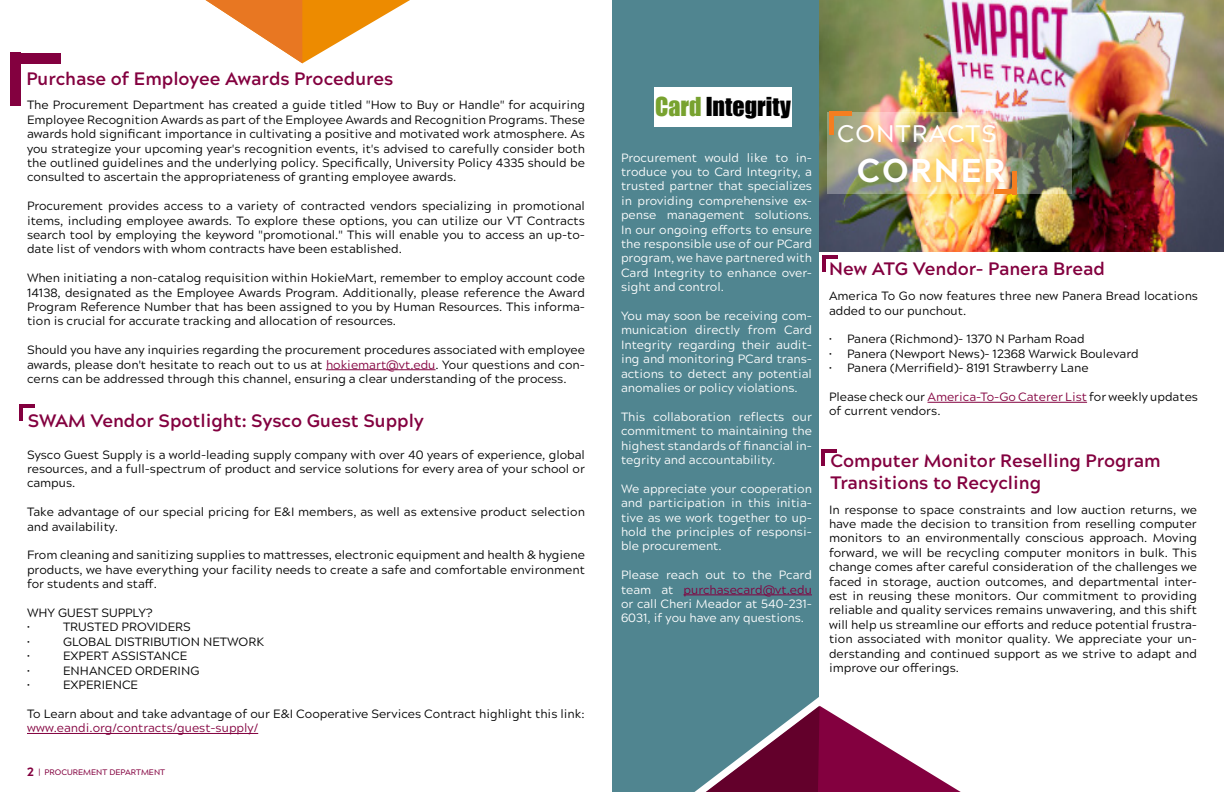
<style>
.page{position:relative;width:1224px;height:792px;background:#fff}
.page>*{position:absolute;margin:0;border:0;box-sizing:border-box;transform-origin:0 0}
.t1{font:800 33px "Acherus Grotesque";letter-spacing:.05em;color:#fff}
.t2{font:24px "Impact";color:#000}
.t3{font:500 24px "Acherus Grotesque";letter-spacing:.05em;color:#fff}
.t4{font:700 18px/21.6px "Acherus Grotesque";color:#83003f}
.t5{font:12px/14.4px "Acherus Grotesque";color:#000;text-align:justify}
.t6{font:12px/14.4px "Acherus Grotesque";color:#fff;text-align:justify}
.t7{font:12px "Acherus Grotesque";color:#83003f}
.t8{font:500 8px "Acherus Grotesque";color:#83003f}
.s1{color:#83003f}
.s2{font-weight:800;font-size:12px}
.s3{color:#78a22f}
</style>
<div class="page">
<img style="left:819px;top:0;width:405px;height:252px">
<img style="left:827px;top:112px;width:245px;height:82px">
<hr style="left:829px;top:111px;width:4px;height:24px;background:#f57e20">
<div style="left:829px;top:111px;width:22px;height:5px;background:#f57e20"></div>
<hr style="left:1013px;top:171px;width:4px;height:24px;background:#f57e20">
<div style="left:995px;top:189px;width:22px;height:5px;background:#f57e20"></div>
<div style="left:612px;top:0;width:207px;height:792px;background:#508590"></div>
<svg style="left:706px;top:706px;width:255px;height:86px"></svg>
<svg style="left:206px;top:0;width:204px;height:63px"></svg>
<hr style="left:822px;top:256px;width:4px;height:16px;background:#83003f">
<hr style="left:822px;top:256px;width:16px;height:3px;background:#83003f">
<div style="left:11px;top:53px;width:10px;height:53px;background:#83003f"></div>
<div style="left:11px;top:53px;width:50px;height:11px;background:#83003f"></div>
<hr style="left:326px;top:369px;width:110px;height:1px;background:#83003f">
<div style="left:654px;top:87px;width:138px;height:40px;background:#fff"></div>
<hr style="left:684px;top:595px;width:128px;height:1px;background:#83003f">
<hr style="left:19px;top:405px;width:3px;height:16px;background:#83003f">
<hr style="left:19px;top:405px;width:16px;height:3px;background:#83003f">
<hr style="left:27px;top:733px;width:231px;height:1px;background:#83003f">
<hr style="left:928px;top:402px;width:159px;height:1px;background:#83003f">
<hr style="left:821px;top:449px;width:3px;height:16px;background:#83003f">
<hr style="left:821px;top:449px;width:16px;height:3px;background:#83003f">
<h3 class="t4" style="left:26px;top:67px;width:369px">Purchase of Employee Awards Procedures</h3>
<p class="t5" style="left:27px;top:97px;width:560px">The Procurement Department has created a guide titled "How to Buy or Handle" for acquiring Employee Recognition Awards as part of the Employee Awards and Recognition Programs. These awards hold significant importance in cultivating a positive and motivated work atmosphere. As you strategize your upcoming year's recognition events, it's advised to carefully consider both the outlined guidelines and the underlying policy. Specifically, University Policy 4335 should be consulted to ascertain the appropriateness of granting employee awards.</p>
<p class="t5" style="left:27px;top:198px;width:560px">Procurement provides access to a variety of contracted vendors specializing in promotional items, including employee awards. To explore these options, you can utilize our VT Contracts search tool by employing the keyword "promotional." This will enable you to access an up-to&shy;date list of vendors with whom contracts have been established.</p>
<p class="t5" style="left:27px;top:270px;width:560px">When initiating a non-catalog requisition within HokieMart, remember to employ account code 14138, designated as the Employee Awards Program. Additionally, please reference the Award Program Reference Number that has been assigned to you by Human Resources. This informa&shy;tion is crucial for accurate tracking and allocation of resources.</p>
<p class="t5" style="left:27px;top:342px;width:560px">Should you have any inquiries regarding the procurement procedures associated with employee awards, please don't hesitate to reach out to us at <span class="s1">hokiemart@vt.edu</span>. Your questions and con&shy;cerns can be addressed through this channel, ensuring a clear understanding of the process.</p>
<h3 class="t4" style="left:28px;top:409px;width:397px">SWAM Vendor Spotlight: Sysco Guest Supply</h3>
<p class="t5" style="left:27px;top:447px;width:560px">Sysco Guest Supply is a world-leading supply company with over 40 years of experience, global resources, and a full-spectrum of product and service solutions for every area of your school or campus.</p>
<p class="t5" style="left:27px;top:504px;width:560px">Take advantage of our special pricing for E&amp;I members, as well as extensive product selection and availability.</p>
<p class="t5" style="left:27px;top:547px;width:559px">From cleaning and sanitizing supplies to mattresses, electronic equipment and health &amp; hygiene products, we have everything your facility needs to create a safe and comfortable environment for students and staff.</p>
<p class="t5" style="left:27px;top:605px;width:127px">WHY GUEST SUPPLY? •</p>
<p class="t5" style="left:63px;top:619px;width:129px">TRUSTED PROVIDERS</p>
<p class="t5" style="left:27px;top:634px;width:4px">•</p>
<p class="t5" style="left:63px;top:634px;width:203px">GLOBAL DISTRIBUTION NETWORK</p>
<p class="t5" style="left:27px;top:648px;width:4px">•</p>
<p class="t5" style="left:63px;top:648px;width:126px">EXPERT ASSISTANCE</p>
<p class="t5" style="left:27px;top:663px;width:4px">•</p>
<p class="t5" style="left:63px;top:663px;width:138px">ENHANCED ORDERING</p>
<p class="t5" style="left:27px;top:677px;width:4px">•</p>
<p class="t5" style="left:63px;top:677px;width:77px">EXPERIENCE</p>
<p class="t5" style="left:27px;top:706px;width:559px">To Learn about and take advantage of our E&amp;I Cooperative Services Contract highlight this link:</p>
<p class="t7" style="left:27px;top:718px;width:233px">www.eandi.org/contracts/guest-supply/</p>
<p class="t8" style="left:27px;top:765px;width:140px"><span class="s2">2</span> | PROCUREMENT DEPARTMENT</p>
<h2 class="t2" style="left:655px;top:88px;width:137px"><span class="s3">Card</span> Integrity</h2>
<p class="t6" style="left:621px;top:150px;width:192px">Procurement would like to in&shy;troduce you to Card Integrity, a trusted partner that specializes in providing comprehensive ex&shy;pense management solutions.<br>In our ongoing efforts to ensure the responsible use of our PCard program, we have partnered with Card Integrity to enhance over&shy;sight and control.</p>
<p class="t6" style="left:621px;top:308px;width:192px">You may soon be receiving com&shy;munication directly from Card Integrity regarding their audit&shy;ing and monitoring PCard trans&shy;actions to detect any potential anomalies or policy violations.</p>
<p class="t6" style="left:621px;top:409px;width:192px">This collaboration reflects our commitment to maintaining the highest standards of financial in&shy;tegrity and accountability.</p>
<p class="t6" style="left:621px;top:481px;width:192px">We appreciate your cooperation and participation in this initia&shy;tive as we work together to up&shy;hold the principles of responsi&shy;ble procurement.</p>
<p class="t6" style="left:621px;top:567px;width:193px">Please reach out to the Pcard team at <span class="s1">purchasecard@vt.edu </span>or call Cheri Meador at 540-231- 6031, if you have any questions.</p>
<h2 class="t3" style="left:837px;top:114px;width:161px">CONTRACTS</h2>
<h1 class="t1" style="left:857px;top:142px;width:150px">CORNER</h1>
<h3 class="t4" style="left:829px;top:257px;width:277px">New ATG Vendor- Panera Bread</h3>
<p class="t5" style="left:829px;top:288px;width:371px">America To Go now features three new Panera Bread locations added to our punchout.</p>
<p class="t5" style="left:829px;top:331px;width:257px">• Panera (Richmond)- 1370 N Parham Road</p>
<p class="t5" style="left:829px;top:346px;width:311px">• Panera (Newport News)- 12368 Warwick Boulevard</p>
<p class="t5" style="left:829px;top:360px;width:261px">• Panera (Merrifield)- 8191 Strawberry Lane</p>
<p class="t5" style="left:829px;top:389px;width:371px">Please check our <span class="s1">America-To-Go Caterer List</span> for weekly updates of current vendors.</p>
<h3 class="t4" style="left:830px;top:449px;width:332px">Computer Monitor Reselling Program<br>Transitions to Recycling</h3>
<p class="t5" style="left:829px;top:502px;width:370px">In response to space constraints and low auction returns, we have made the decision to transition from reselling computer monitors to an environmentally conscious approach. Moving forward, we will be recycling computer monitors in bulk. This change comes after careful consideration of the challenges we faced in storage, auction outcomes, and departmental inter&shy;est in reusing these monitors. Our commitment to providing reliable and quality services remains unwavering, and this shift will help us streamline our efforts and reduce potential frustra&shy;tion associated with monitor quality. We appreciate your un&shy;derstanding and continued support as we strive to adapt and improve our offerings.</p>
</div>
